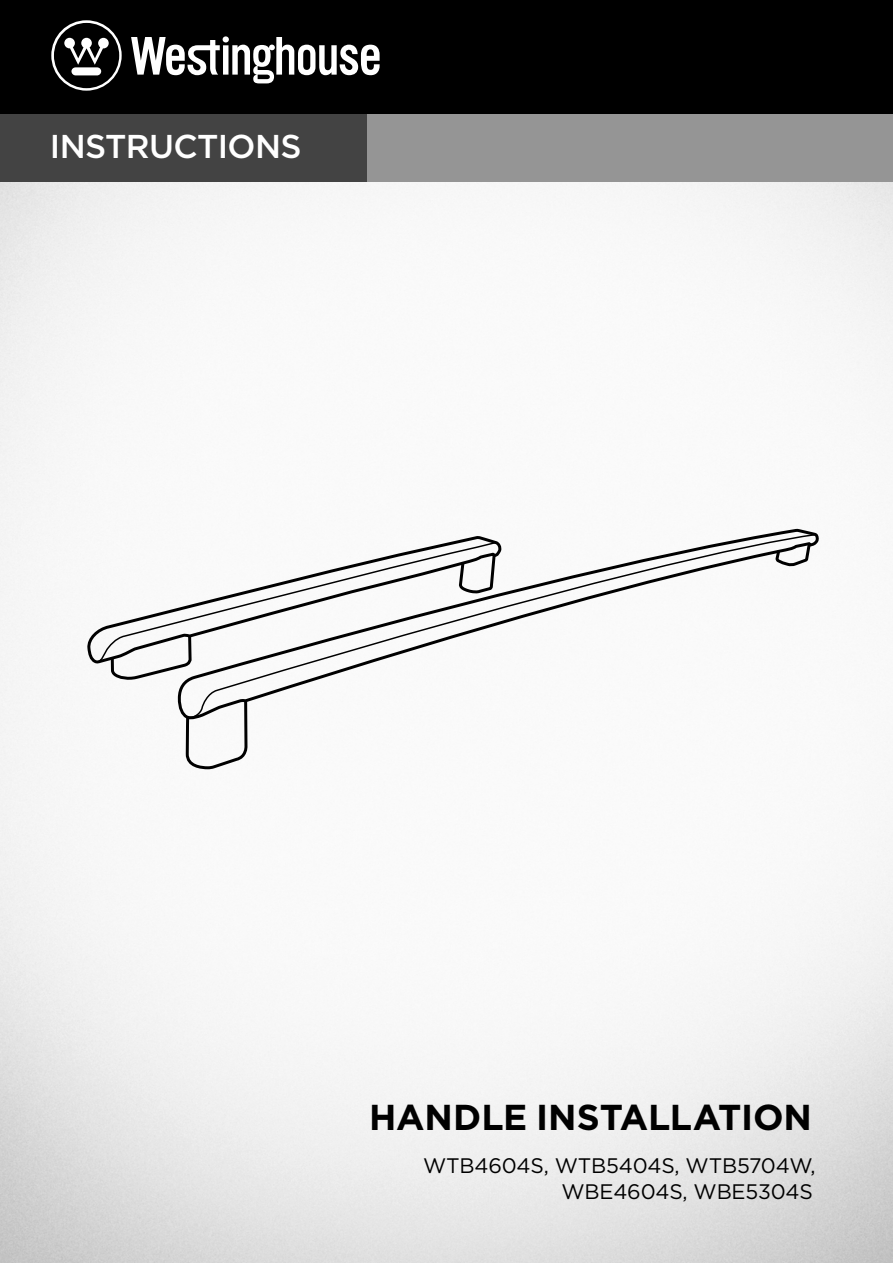
<style>
.page{position:relative;width:893px;height:1263px;background:#fff}
.page>*{position:absolute;margin:0;border:0;box-sizing:border-box;transform-origin:0 0}
.t1{font:700 36px "Gotham";letter-spacing:-.005em;color:#000}
.t2{font:500 33px "Gotham";letter-spacing:-.02em;color:#fff}
.t3{font:21px/25.2px "Gotham";letter-spacing:-.01em;color:#000;text-align:right}
</style>
<div class="page">
<img style="left:0;top:181px;width:893px;height:1082px">
<div style="left:0;top:0;width:893px;height:114px;background:#000"></div>
<div style="left:19px;top:114px;width:874px;height:67px;background:#959595"></div>
<div style="left:0;top:114px;width:367px;height:67px;background:#434343"></div>
<svg style="left:131px;top:36px;width:249px;height:47px"></svg>
<svg style="left:51px;top:20px;width:71px;height:71px"></svg>
<svg style="left:176px;top:527px;width:645px;height:195px"></svg>
<svg style="left:186px;top:533px;width:630px;height:186px"></svg>
<svg style="left:773px;top:541px;width:39px;height:28px"></svg>
<svg style="left:108px;top:666px;width:141px;height:104px"></svg>
<svg style="left:87px;top:537px;width:415px;height:129px"></svg>
<svg style="left:96px;top:541px;width:401px;height:122px"></svg>
<h2 class="t2" style="left:50px;top:124px;width:253px">INSTRUCTIONS</h2>
<h2 class="t2" style="left:50px;top:124px;width:248px">USER MANUAL</h2>
<h1 class="t1" style="left:369px;top:1093px;width:444px">HANDLE INSTALLATION</h1>
<p class="t3" style="left:423px;top:1153px;width:394px">WTB4604S, WTB5404S, WTB5704W,<br>WBE4604S, WBE5304S</p>
</div>
